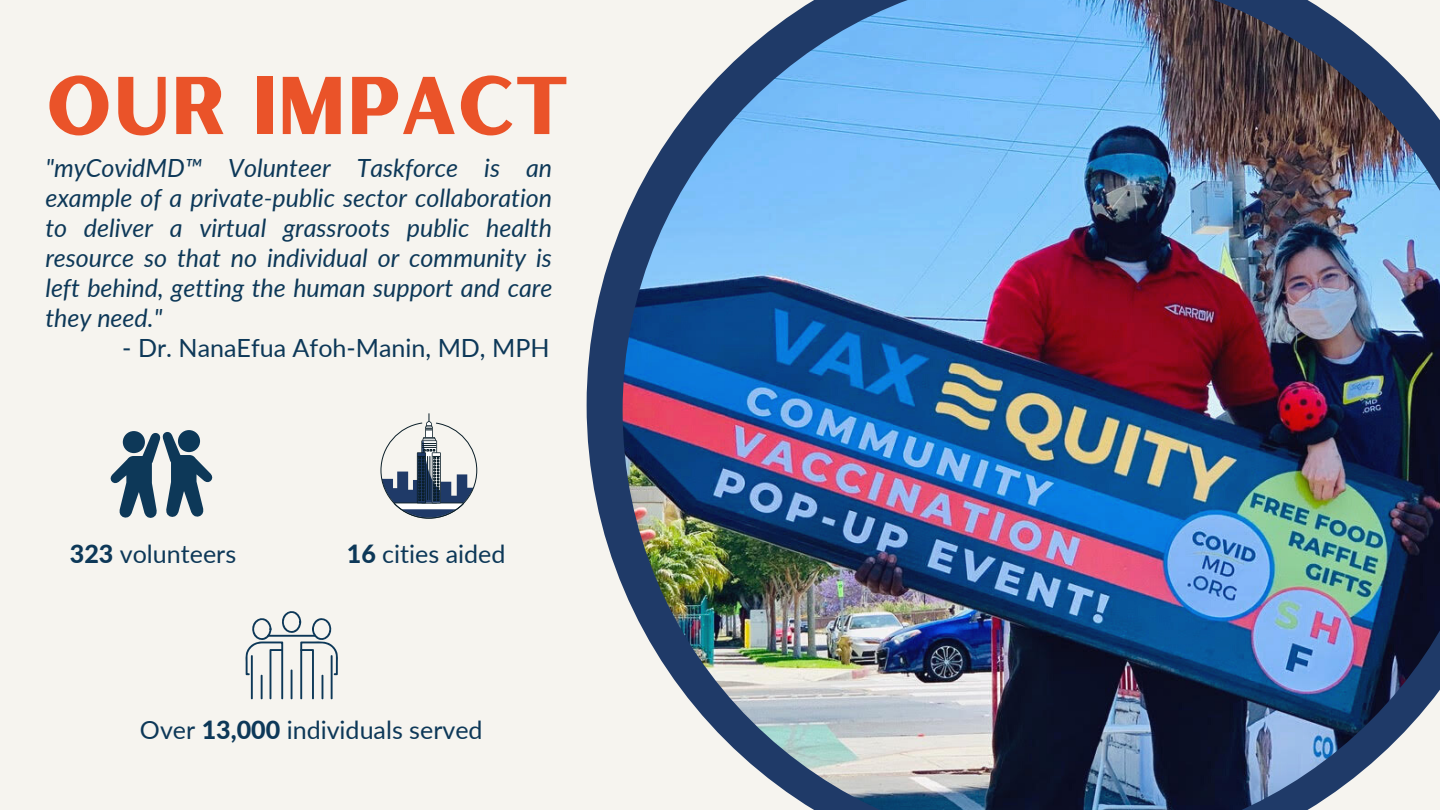
<style>
.page{position:relative;width:1440px;height:810px;background:#f6f4ef}
.page>*{position:absolute;margin:0;border:0;box-sizing:border-box;transform-origin:0 0}
.t1{font:81.7px "Hertical Sans";color:#ea5329}
.t2{font:italic 25.1px/30px "Lato";color:#0d3858;text-align:justify}
.t3{font:25.1px "Lato";color:#0d3858}
.s1{font-weight:800}
</style>
<div class="page">
<svg style="left:587px;top:223px;width:36px;height:364px;fill:#1f3a68"></svg>
<img style="left:623px;top:0;width:817px;height:810px">
<svg style="left:246px;top:611px;width:92px;height:88px"></svg>
<svg style="left:380px;top:413px;width:97px;height:106px"></svg>
<hr style="left:427px;top:456px;width:1px;height:44px;background:#0a1e28">
<hr style="left:430px;top:456px;width:1px;height:44px;background:#0a1e28">
<svg style="left:110px;top:431px;width:103px;height:87px"></svg>
<p class="t1" style="left:45px;top:49px;width:525px">OUR IMPACT</p>
<p class="t2" style="left:45px;top:153px;width:509px">"myCovidMD™ Volunteer Taskforce is an example of a private-public sector collaboration to deliver a virtual grassroots public health resource so that no individual or community is left behind, getting the human support and care they need."</p>
<p class="t3" style="left:122px;top:333px;width:429px">- Dr. NanaEfua Afoh-Manin, MD, MPH</p>
<p class="t3" style="left:70px;top:538px;width:168px"><span class="s1">323</span> volunteers</p>
<p class="t3" style="left:347px;top:538px;width:160px"><span class="s1">16</span> cities aided</p>
<p class="t3" style="left:140px;top:714px;width:344px">Over <span class="s1">13,000</span> individuals served</p>
</div>
